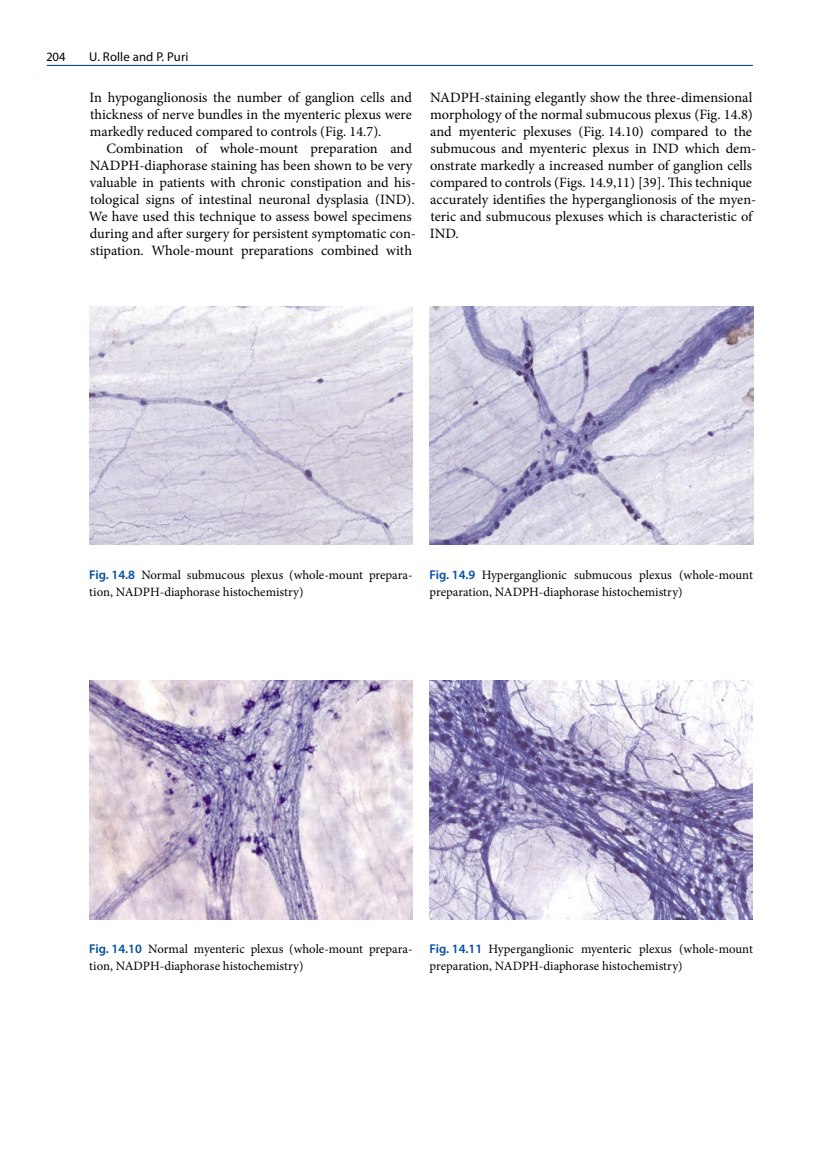
<style>
.page{position:relative;width:821px;height:1149px;background:#fff}
.page>*{position:absolute;margin:0;border:0;box-sizing:border-box;transform-origin:0 0}
.t1{font:14.25px/17px "Minion Pro";letter-spacing:-.005em;color:#000}
.t2{font:12.75px/17px "Minion Pro";letter-spacing:-.005em;color:#000}
.t3{font:12.75px "Myriad Pro";letter-spacing:.01em;color:#000}
.s1{font-family:"Myriad Pro";font-weight:600;color:#004d9f}
</style>
<div class="page">
<img style="left:429px;top:680px;width:324px;height:238px">
<img style="left:89px;top:306px;width:323px;height:238px">
<img style="left:429px;top:306px;width:324px;height:238px">
<img style="left:89px;top:680px;width:324px;height:238px">
<hr style="left:47px;top:65px;width:706px;height:1px;background:#004d9f">
<p class="t3" style="left:47px;top:48px;width:20px">204</p>
<p class="t3" style="left:89px;top:48px;width:100px">U. Rolle and P. Puri</p>
<p class="t1" style="left:90px;top:89px;width:324px;text-align:justify">In hypoganglionosis the number of ganglion cells and thickness of nerve bundles in the myenteric plexus were markedly reduced compared to controls (Fig. 14.7).</p>
<p class="t1" style="left:89px;top:140px;width:328px;text-indent:18px">Combination of whole-mount preparation and NADPH-diaphorase staining has been shown to be very valuable in patients with chronic constipation and his&shy;tological signs of intestinal neuronal dysplasia (IND).<br>We have used this technique to assess bowel specimens during and after surgery for persistent symptomatic con&shy;stipation. Whole-mount preparations combined with</p>
<p class="t1" style="left:430px;top:89px;width:328px">NADPH-staining elegantly show the three-dimensional morphology of the normal submucous plexus (Fig. 14.8) and myenteric plexuses (Fig. 14.10) compared to the submucous and myenteric plexus in IND which dem&shy;onstrate markedly a increased number of ganglion cells compared to controls (Figs. 14.9,11) [39]. This technique accurately identifies the hyperganglionosis of the myen&shy;teric and submucous plexuses which is characteristic of IND.</p>
<p class="t2" style="left:89px;top:566px;width:323px"><span class="s1">Fig. 14.8</span> Normal submucous plexus (whole-mount prepara&shy;tion, NADPH-diaphorase histochemistry)</p>
<p class="t2" style="left:429px;top:566px;width:325px"><span class="s1">Fig. 14.9</span> Hyperganglionic submucous plexus (whole-mount preparation, NADPH-diaphorase histochemistry)</p>
<p class="t2" style="left:89px;top:940px;width:323px"><span class="s1">Fig. 14.10</span> Normal myenteric plexus (whole-mount prepara&shy;tion, NADPH-diaphorase histochemistry)</p>
<p class="t2" style="left:429px;top:940px;width:325px"><span class="s1">Fig. 14.11</span> Hyperganglionic myenteric plexus (whole-mount preparation, NADPH-diaphorase histochemistry)</p>
</div>
